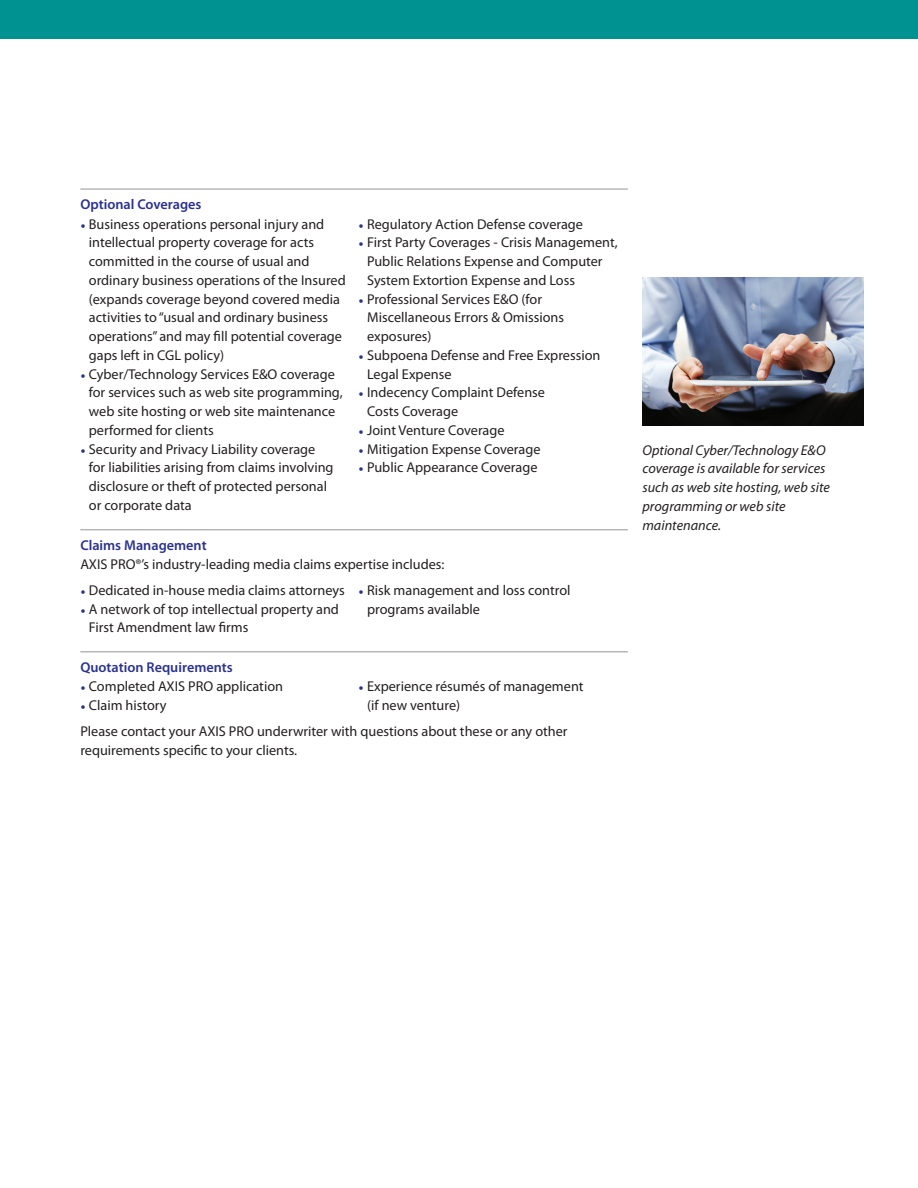
<style>
.page{position:relative;width:918px;height:1188px;background:#fff}
.page>*{position:absolute;margin:0;border:0;box-sizing:border-box;transform-origin:0 0}
.t1{font:14.25px/18.8px "Myriad Pro";color:#231f20}
.t2{font:italic 14.25px/18.8px "Myriad Pro";color:#231f20}
.t3{font:600 14.25px "Myriad Pro";color:#2a328e}
.s1{font-family:"Minion Pro";font-size:13.5px;color:#2a328e}
</style>
<div class="page">
<div style="left:0;top:0;width:918px;height:39px;background:#009290"></div>
<hr style="left:80px;top:189px;width:548px;height:1px;background:#939598">
<hr style="left:80px;top:529px;width:548px;height:1px;background:#939598">
<hr style="left:80px;top:651px;width:548px;height:1px;background:#939598">
<img style="left:643px;top:278px;width:221px;height:147px">
<p class="t3" style="left:80px;top:195px;width:123px">Optional Coverages</p>
<p class="t1" style="left:89px;top:214px;width:258px;text-indent:-8px"><span class="s1">•</span> Business operations personal injury and intellectual property coverage for acts committed in the course of usual and ordinary business operations of the Insured (expands coverage beyond covered media activities to “usual and ordinary business operations” and may fill potential coverage gaps left in CGL policy)</p>
<p class="t1" style="left:89px;top:364px;width:255px;text-indent:-8px"><span class="s1">•</span> Cyber/Technology Services E&amp;O coverage for services such as web site programming, web site hosting or web site maintenance performed for clients</p>
<p class="t1" style="left:89px;top:439px;width:246px;text-indent:-8px"><span class="s1">•</span> Security and Privacy Liability coverage for liabilities arising from claims involving disclosure or theft of protected personal or corporate data</p>
<p class="t1" style="left:359px;top:214px;width:226px"><span class="s1">•</span> Regulatory Action Defense coverage</p>
<p class="t1" style="left:367px;top:233px;width:252px;text-indent:-8px"><span class="s1">•</span> First Party Coverages - Crisis Management,<br>Public Relations Expense and Computer<br>System Extortion Expense and Loss</p>
<p class="t1" style="left:367px;top:289px;width:199px;text-indent:-8px"><span class="s1">•</span> Professional Services E&amp;O (for<br>Miscellaneous Errors &amp; Omissions exposures)</p>
<p class="t1" style="left:367px;top:346px;width:235px;text-indent:-8px"><span class="s1">•</span> Subpoena Defense and Free Expression<br>Legal Expense</p>
<p class="t1" style="left:367px;top:383px;width:179px;text-indent:-8px"><span class="s1">•</span> Indecency Complaint Defense<br>Costs Coverage</p>
<p class="t1" style="left:359px;top:421px;width:147px"><span class="s1">•</span> Joint Venture Coverage</p>
<p class="t1" style="left:359px;top:439px;width:183px"><span class="s1">•</span> Mitigation Expense Coverage</p>
<p class="t1" style="left:359px;top:458px;width:180px"><span class="s1">•</span> Public Appearance Coverage</p>
<p class="t3" style="left:80px;top:536px;width:128px">Claims Management</p>
<p class="t1" style="left:80px;top:580px;width:266px"><span class="s1">•</span> Dedicated in-house media claims attorneys</p>
<p class="t1" style="left:89px;top:599px;width:252px;text-indent:-8px"><span class="s1">•</span> A network of top intellectual property and<br>First Amendment law firms</p>
<p class="t1" style="left:80px;top:555px;width:366px">AXIS PRO®’s industry-leading media claims expertise includes:</p>
<p class="t1" style="left:367px;top:580px;width:205px;text-indent:-8px"><span class="s1">•</span> Risk management and loss control programs available</p>
<p class="t3" style="left:80px;top:658px;width:154px">Quotation Requirements</p>
<p class="t1" style="left:80px;top:677px;width:204px"><span class="s1">•</span> Completed AXIS PRO application</p>
<p class="t1" style="left:80px;top:696px;width:88px"><span class="s1">•</span> Claim history</p>
<p class="t1" style="left:367px;top:677px;width:218px;text-indent:-8px"><span class="s1">•</span> Experience résumés of management (if new venture)</p>
<p class="t1" style="left:80px;top:722px;width:489px">Please contact your AXIS PRO underwriter with questions about these or any other requirements specific to your clients.</p>
<p class="t2" style="left:642px;top:440px;width:189px">Optional Cyber/Technology E&amp;O coverage is available for services such as web site hosting, web site programming or web site maintenance.</p>
</div>
